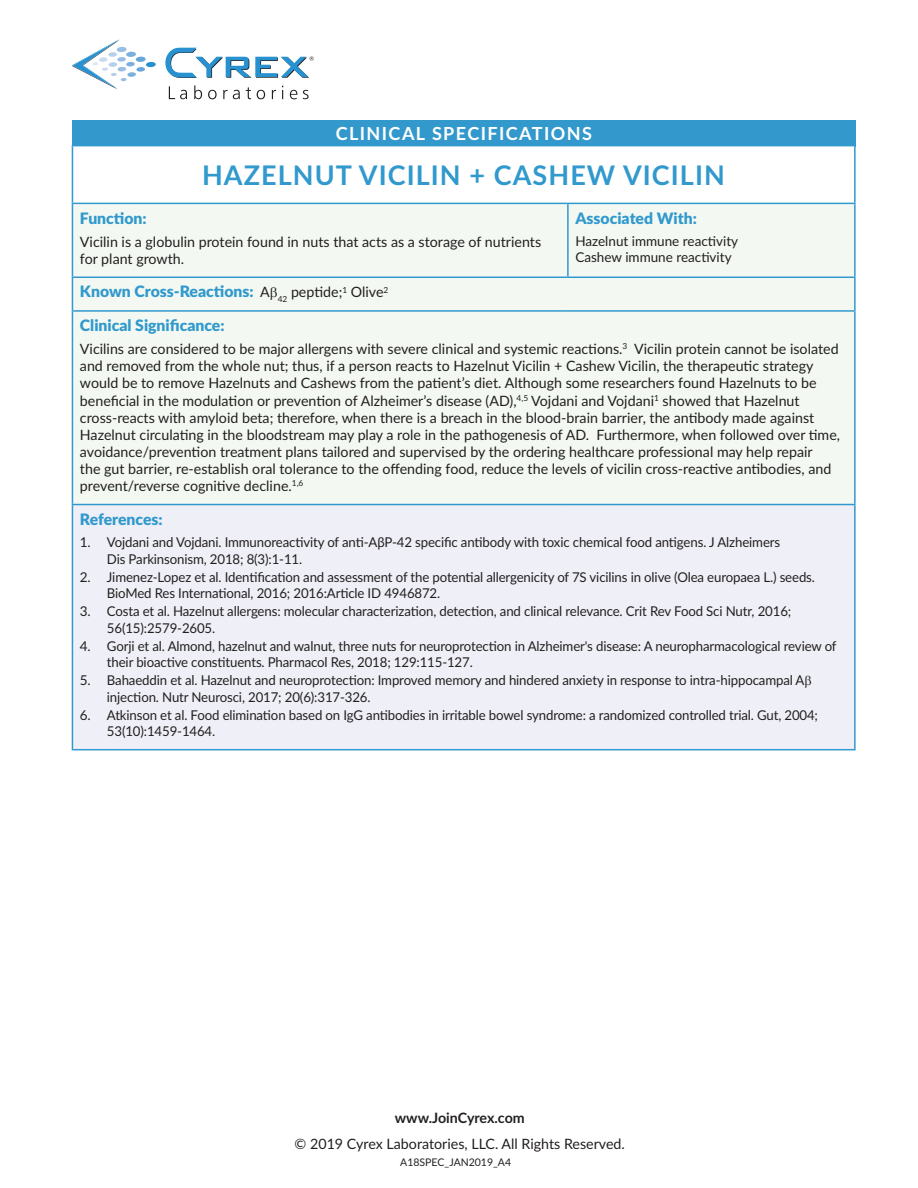
<style>
.page{position:relative;width:918px;height:1188px;background:#fff}
.page>*{position:absolute;margin:0;border:0;box-sizing:border-box;transform-origin:0 0}
.HEADLINE{font:700 27px "Lato";letter-spacing:.04em;color:#3199cd}
.t1{font:700 18px "Lato";letter-spacing:.08em;color:#fff}
.subhead{font:900 15.75px "Lato";color:#3199cd}
.Clinical_Significanc{font:14.25px/17.1px "Lato";color:#231f20}
.t2{font:700 14.25px "Lato";letter-spacing:-.005em;color:#231f20}
.Associated_With{font:13.5px/16.5px "Lato";letter-spacing:-.01em;color:#231f20}
.t3{font:10.5px "Lato";color:#231f20}
.s1{font-weight:400;font-size:14.25px;color:#231f20}
</style>
<div class="page">
<svg style="left:169px;top:86px;width:18px;height:13px"></svg>
<svg style="left:194px;top:85px;width:8px;height:14px"></svg>
<svg style="left:208px;top:90px;width:9px;height:9px"></svg>
<svg style="left:223px;top:90px;width:17px;height:9px"></svg>
<svg style="left:246px;top:87px;width:5px;height:12px"></svg>
<svg style="left:257px;top:90px;width:8px;height:9px"></svg>
<svg style="left:272px;top:90px;width:4px;height:9px"></svg>
<svg style="left:290px;top:90px;width:7px;height:9px"></svg>
<svg style="left:303px;top:90px;width:6px;height:9px"></svg>
<svg style="left:72px;top:39px;width:84px;height:50px"></svg>
<svg style="left:165px;top:48px;width:149px;height:30px"></svg>
<div style="left:72px;top:120px;width:784px;height:27px;background:#39c"></div>
<div style="left:72px;top:146px;width:783px;height:57px;background:#fff"></div>
<div style="left:73px;top:204px;width:781px;height:300px;background:#f3f9f2"></div>
<div style="left:72px;top:505px;width:783px;height:245px;background:#eff0f7"></div>
<hr style="left:72px;top:146px;width:1px;height:57px;background:#3199cd">
<hr style="left:854px;top:146px;width:2px;height:57px;background:#3199cd">
<hr style="left:72px;top:278px;width:1px;height:32px;background:#3199cd">
<hr style="left:854px;top:278px;width:2px;height:32px;background:#3199cd">
<hr style="left:72px;top:505px;width:1px;height:244px;background:#3199cd">
<hr style="left:854px;top:505px;width:2px;height:244px;background:#3199cd">
<hr style="left:72px;top:749px;width:496px;height:1px;background:#3199cd">
<hr style="left:568px;top:749px;width:288px;height:1px;background:#3199cd">
<hr style="left:72px;top:310px;width:496px;height:2px;background:#3199cd">
<hr style="left:72px;top:312px;width:1px;height:192px;background:#3199cd">
<hr style="left:568px;top:310px;width:288px;height:2px;background:#3199cd">
<hr style="left:854px;top:312px;width:2px;height:192px;background:#3199cd">
<hr style="left:72px;top:504px;width:496px;height:1px;background:#3199cd">
<hr style="left:568px;top:504px;width:288px;height:1px;background:#3199cd">
<hr style="left:72px;top:203px;width:496px;height:1px;background:#3199cd">
<hr style="left:72px;top:204px;width:1px;height:73px;background:#3199cd">
<hr style="left:568px;top:203px;width:288px;height:1px;background:#3199cd">
<hr style="left:567px;top:204px;width:2px;height:73px;background:#3199cd">
<hr style="left:854px;top:204px;width:2px;height:73px;background:#3199cd">
<hr style="left:72px;top:277px;width:496px;height:1px;background:#3199cd">
<hr style="left:568px;top:277px;width:288px;height:1px;background:#3199cd">
<svg style="left:271px;top:287px;width:6px;height:14px"></svg>
<p class="t1" style="left:336px;top:120px;width:258px">CLINICAL SPECIFICATIONS</p>
<p class="HEADLINE" style="left:202px;top:156px;width:524px">HAZELNUT VICILIN + CASHEW VICILIN</p>
<p class="subhead" style="left:80px;top:206px;width:68px">Function:</p>
<p class="Clinical_Significanc" style="left:80px;top:232px;width:463px">Vicilin is a globulin protein found in nuts that acts as a storage of nutrients for plant growth.</p>
<p class="subhead" style="left:575px;top:206px;width:123px">Associated With:</p>
<p class="Associated_With" style="left:575px;top:232px;width:164px">Hazelnut immune reactivity<br>Cashew immune reactivity</p>
<p class="subhead" style="left:80px;top:280px;width:310px">Known Cross-Reactions: <span class="s1">A</span> <sub>42</sub> <span class="s1">peptide;</span><sup>1</sup> <span class="s1">Olive</span><sup>2</sup></p>
<p class="subhead" style="left:80px;top:314px;width:146px">Clinical Significance:</p>
<p class="Clinical_Significanc" style="left:80px;top:340px;width:762px">Vicilins are considered to be major allergens with severe clinical and systemic reactions.<sup>3</sup> Vicilin protein cannot be isolated and removed from the whole nut; thus, if a person reacts to Hazelnut Vicilin + Cashew Vicilin, the therapeutic strategy would be to remove Hazelnuts and Cashews from the patient’s diet. Although some researchers found Hazelnuts to be beneficial in the modulation or prevention of Alzheimer’s disease (AD),<sup>4,5</sup> Vojdani and Vojdani<sup>1</sup> showed that Hazelnut cross-reacts with amyloid beta; therefore, when there is a breach in the blood-brain barrier, the antibody made against Hazelnut circulating in the bloodstream may play a role in the pathogenesis of AD. Furthermore, when followed over time, avoidance/prevention treatment plans tailored and supervised by the ordering healthcare professional may help repair<br>the gut barrier, re-establish oral tolerance to the offending food, reduce the levels of vicilin cross-reactive antibodies, and prevent/reverse cognitive decline.<sup>1,6</sup></p>
<p class="subhead" style="left:80px;top:507px;width:84px">References:</p>
<p class="Associated_With" style="left:107px;top:533px;width:675px;text-indent:-27px">1. Vojdani and Vojdani. Immunoreactivity of anti-AβP-42 specific antibody with toxic chemical food antigens. J Alzheimers<br>Dis Parkinsonism, 2018; 8(3):1-11.</p>
<p class="Associated_With" style="left:107px;top:568px;width:710px;text-indent:-27px">2. Jimenez-Lopez et al. Identification and assessment of the potential allergenicity of 7S vicilins in olive (Olea europaea L.) seeds.<br>BioMed Res International, 2016; 2016:Article ID 4946872.</p>
<p class="Associated_With" style="left:107px;top:602px;width:686px;text-indent:-27px">3. Costa et al. Hazelnut allergens: molecular characterization, detection, and clinical relevance. Crit Rev Food Sci Nutr, 2016;<br>56(15):2579-2605.</p>
<p class="Associated_With" style="left:107px;top:637px;width:731px;text-indent:-27px">4. Gorji et al. Almond, hazelnut and walnut, three nuts for neuroprotection in Alzheimer's disease: A neuropharmacological review of their bioactive constituents. Pharmacol Res, 2018; 129:115-127.</p>
<p class="Associated_With" style="left:107px;top:671px;width:699px;text-indent:-27px">5. Bahaeddin et al. Hazelnut and neuroprotection: Improved memory and hindered anxiety in response to intra-hippocampal A injection. Nutr Neurosci, 2017; 20(6):317-326.</p>
<p class="Associated_With" style="left:107px;top:706px;width:713px;text-indent:-27px">6. Atkinson et al. Food elimination based on IgG antibodies in irritable bowel syndrome: a randomized controlled trial. Gut, 2004;<br>53(10):1459-1464.</p>
<p class="t2" style="left:395px;top:1107px;width:131px">www.JoinCyrex.com</p>
<p class="Clinical_Significanc" style="left:295px;top:1135px;width:332px">© 2019 Cyrex Laboratories, LLC. All Rights Reserved.</p>
<p class="t3" style="left:400px;top:1155px;width:112px">A18SPEC_JAN2019_A4</p>
</div>
